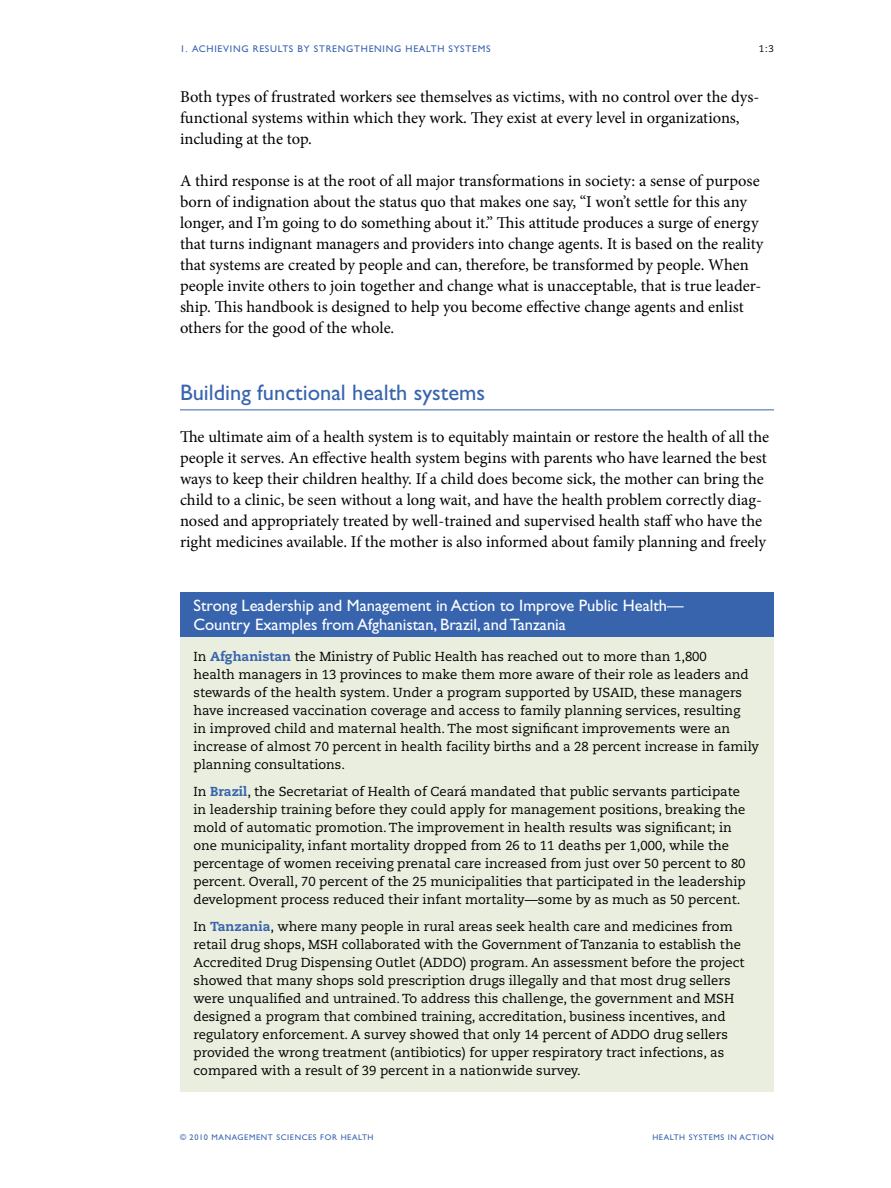
<style>
.page{position:relative;width:891px;height:1188px;background:#fff}
.page>*{position:absolute;margin:0;border:0;box-sizing:border-box;transform-origin:0 0}
._00_subhead_1{font:22.5px "Gill Sans Std";color:#3864ae}
._00_body{font:16.5px/21px "Minion Pro";letter-spacing:-.005em;color:#000}
._12_box_hed_rev_exam{font:16.5px/19.5px "Gill Sans Std";color:#fff}
._10_fig_table_box_te{font:13.05px/18px "Caecilia LT Std";color:#000}
._98_folio_top{font:9.75px "Gill Sans Std";letter-spacing:.075em;color:#3864ae}
._98_folio_top-2{font:9.75px "Caecilia LT Std";color:#000}
.t1{font:8.25px "Gill Sans Std";letter-spacing:.075em;color:#3864ae}
.s1{font-weight:800;color:#3864ae}
</style>
<div class="page">
<hr style="left:180px;top:409px;width:594px;height:1px;background:#3864ae">
<div style="left:180px;top:592px;width:594px;height:46px;background:#3864ae"></div>
<div style="left:180px;top:638px;width:594px;height:454px;background:#eaeede"></div>
<p class="_98_folio_top" style="left:180px;top:44px;width:312px">1. ACHIEVING RESULTS BY STRENGTHENING HEALTH SYSTEMS</p>
<p class="_98_folio_top-2" style="left:759px;top:43px;width:17px">1:3</p>
<p class="_00_body" style="left:180px;top:86px;width:581px">Both types of frustrated workers see themselves as victims, with no control over the dys&shy;functional systems within which they work. They exist at every level in organizations, including at the top.</p>
<p class="_00_body" style="left:180px;top:170px;width:585px">A third response is at the root of all major transformations in society: a sense of purpose born of indignation about the status quo that makes one say, “I won’t settle for this any longer, and I’m going to do something about it.” This attitude produces a surge of energy that turns indignant managers and providers into change agents. It is based on the reality that systems are created by people and can, therefore, be transformed by people. When people invite others to join together and change what is unacceptable, that is true leader&shy;ship. This handbook is designed to help you become effective change agents and enlist others for the good of the whole.</p>
<p class="_00_subhead_1" style="left:180px;top:380px;width:307px">Building functional health systems</p>
<p class="_00_body" style="left:180px;top:427px;width:591px">The ultimate aim of a health system is to equitably maintain or restore the health of all the people it serves. An effective health system begins with parents who have learned the best ways to keep their children healthy. If a child does become sick, the mother can bring the child to a clinic, be seen without a long wait, and have the health problem correctly diag&shy;nosed and appropriately treated by well-trained and supervised health staff who have the right medicines available. If the mother is also informed about family planning and freely</p>
<p class="_12_box_hed_rev_exam" style="left:194px;top:596px;width:492px">Strong Leadership and Management in Action to Improve Public Health—<br>Country Examples from Afghanistan, Brazil, and Tanzania</p>
<p class="_10_fig_table_box_te" style="left:194px;top:648px;width:567px">In <span class="s1">Afghanistan</span> the Ministry of Public Health has reached out to more than 1,800<br>health managers in 13 provinces to make them more aware of their role as leaders and stewards of the health system. Under a program supported by USAID, these managers have increased vaccination coverage and access to family planning services, resulting<br>in improved child and maternal health. The most significant improvements were an increase of almost 70 percent in health facility births and a 28 percent increase in family planning consultations.</p>
<p class="_10_fig_table_box_te" style="left:194px;top:783px;width:554px">In <span class="s1">Brazil</span>, the Secretariat of Health of Ceará mandated that public servants participate in leadership training before they could apply for management positions, breaking the mold of automatic promotion. The improvement in health results was significant; in one municipality, infant mortality dropped from 26 to 11 deaths per 1,000, while the percentage of women receiving prenatal care increased from just over 50 percent to 80 percent. Overall, 70 percent of the 25 municipalities that participated in the leadership development process reduced their infant mortality—some by as much as 50 percent.</p>
<p class="_10_fig_table_box_te" style="left:194px;top:918px;width:553px">In <span class="s1">Tanzania</span>, where many people in rural areas seek health care and medicines from retail drug shops, MSH collaborated with the Government of Tanzania to establish the Accredited Drug Dispensing Outlet (ADDO) program. An assessment before the project showed that many shops sold prescription drugs illegally and that most drug sellers were unqualified and untrained. To address this challenge, the government and MSH designed a program that combined training, accreditation, business incentives, and regulatory enforcement. A survey showed that only 14 percent of ADDO drug sellers provided the wrong treatment (antibiotics) for upper respiratory tract infections, as compared with a result of 39 percent in a nationwide survey.</p>
<p class="t1" style="left:180px;top:1132px;width:195px">© 2010 MANAGEMENT SCIENCES FOR HEALTH</p>
<p class="t1" style="left:652px;top:1132px;width:123px">HEALTH SYSTEMS IN ACTION</p>
</div>
